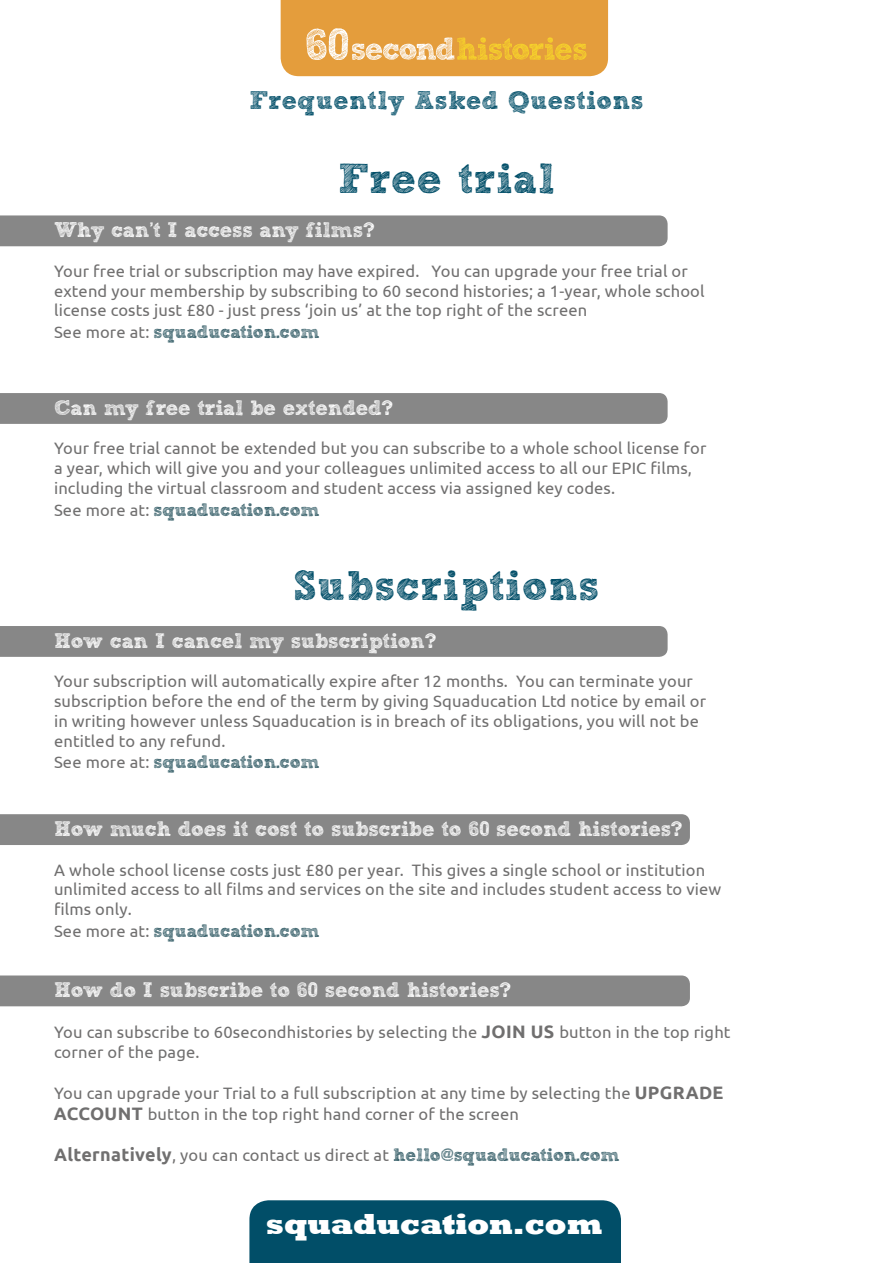
<style>
.page{position:relative;width:893px;height:1263px;background:#fff}
.page>*{position:absolute;margin:0;border:0;box-sizing:border-box;transform-origin:0 0}
.t1{font:700 42px "Sketch Block";letter-spacing:.02em;color:#014e68}
.t2{font:800 29.85px "Rockwell";letter-spacing:-.01em;color:#fff}
.t3{font:700 25.5px "Sketch Block";letter-spacing:.02em;color:#014e68}
.t4{font:700 21px "Sketch Block";letter-spacing:-.01em;color:#fff}
.t5{font:700 18px "Sketch Block";letter-spacing:-.01em;color:#345d67}
.t6{font:16.5px/19.8px "Ubuntu";letter-spacing:.01em;color:#706f6f}
.s1{font-family:"Ubuntu";font-weight:400;font-size:16.5px;color:#706f6f}
.s2{font-weight:700;font-size:18px}
.s3{font-family:"Sketch Block";font-weight:700;font-size:18px;color:#345d67}
</style>
<div class="page">
<svg style="left:281px;top:0;width:327px;height:76px;background:#e6a547"></svg>
<div style="left:249px;top:1200px;width:372px;height:63px;background:#014e68"></div>
<div style="left:0;top:215px;width:668px;height:31px;background:#878787"></div>
<div style="left:0;top:393px;width:668px;height:31px;background:#878787"></div>
<div style="left:0;top:626px;width:668px;height:31px;background:#878787"></div>
<div style="left:0;top:814px;width:690px;height:31px;background:#878787"></div>
<div style="left:0;top:975px;width:690px;height:31px;background:#878787"></div>
<h3 class="t3" style="left:250px;top:84px;width:395px">Frequently Asked Questions</h3>
<h1 class="t1" style="left:338px;top:153px;width:218px">Free trial</h1>
<p class="t4" style="left:54px;top:217px;width:322px">Why can’t I access any films?</p>
<p class="t6" style="left:54px;top:261px;width:652px">Your free trial or subscription may have expired. You can upgrade your free trial or extend your membership by subscribing to 60 second histories; a 1-year, whole school license costs just £80 - just press ‘join us’ at the top right of the screen</p>
<p class="t5" style="left:54px;top:321px;width:267px"><span class="s1">See more at:</span> squaducation.com</p>
<p class="t4" style="left:54px;top:395px;width:341px">Can my free trial be extended?</p>
<p class="t6" style="left:54px;top:438px;width:654px">Your free trial cannot be extended but you can subscribe to a whole school license for a year, which will give you and your colleagues unlimited access to all our EPIC films, including the virtual classroom and student access via assigned key codes.</p>
<p class="t5" style="left:54px;top:498px;width:267px"><span class="s1">See more at:</span> squaducation.com</p>
<h1 class="t1" style="left:294px;top:560px;width:307px">Subscriptions</h1>
<p class="t4" style="left:54px;top:628px;width:384px">How can I cancel my subscription?</p>
<p class="t6" style="left:54px;top:671px;width:654px">Your subscription will automatically expire after 12 months. You can terminate your subscription before the end of the term by giving Squaducation Ltd notice by email or in writing however unless Squaducation is in breach of its obligations, you will not be entitled to any refund.</p>
<p class="t5" style="left:54px;top:751px;width:267px"><span class="s1">See more at:</span> squaducation.com</p>
<p class="t4" style="left:54px;top:816px;width:630px">How much does it cost to subscribe to 60 second histories?</p>
<p class="t6" style="left:54px;top:859px;width:669px">A whole school license costs just £80 per year. This gives a single school or institution unlimited access to all films and services on the site and includes student access to view films only.</p>
<p class="t5" style="left:54px;top:919px;width:267px"><span class="s1">See more at:</span> squaducation.com</p>
<p class="t4" style="left:54px;top:977px;width:459px">How do I subscribe to 60 second histories?</p>
<p class="t6" style="left:54px;top:1022px;width:678px">You can subscribe to 60secondhistories by selecting the <span class="s2">JOIN US</span> button in the top right corner of the page.</p>
<p class="t6" style="left:54px;top:1082px;width:671px;line-height:21px">You can upgrade your Trial to a full subscription at any time by selecting the <span class="s2">UPGRADE<br>ACCOUNT</span> button in the top right hand corner of the screen</p>
<p class="t6" style="left:54px;top:1145px;width:567px"><span class="s2">Alternatively</span>, you can contact us direct at <span class="s3">hello@squaducation.com</span></p>
<h2 class="t2" style="left:266px;top:1206px;width:338px">squaducation.com</h2>
</div>
